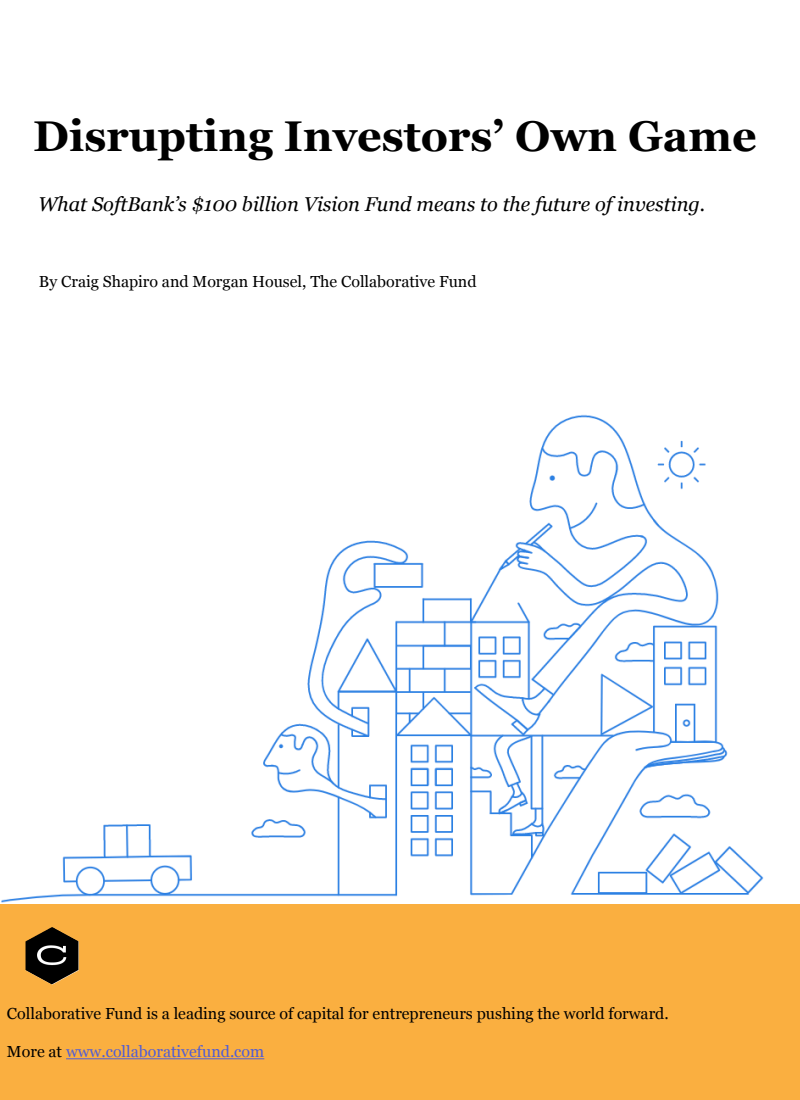
<style>
.page{position:relative;width:800px;height:1100px;background:#fff}
.page>*{position:absolute;margin:0;border:0;box-sizing:border-box;transform-origin:0 0}
.t1{font:700 43px "Georgia";color:#000}
.t2{font:italic 20px "Georgia";color:#000}
.t3{font:16px "Georgia";color:#000}
.t4{font:16px "Georgia";color:#4f5cd6}
.s1{color:#000}
</style>
<div class="page">
<svg style="left:0;top:414px;width:796px;height:491px"></svg>
<div style="left:0;top:905px;width:800px;height:195px;background:#faaf40"></div>
<hr style="left:66px;top:1058px;width:198px;height:1px;background:#4f5cd6">
<img style="left:26px;top:927px;width:53px;height:58px">
<p class="t1" style="left:33px;top:103px;width:725px">Disrupting Investors’ Own Game</p>
<p class="t2" style="left:38px;top:189px;width:669px">What SoftBank’s $100 billion Vision Fund means to the future of investing.</p>
<p class="t3" style="left:39px;top:270px;width:439px">By Craig Shapiro and Morgan Housel, The Collaborative Fund</p>
<p class="t3" style="left:7px;top:1002px;width:663px">Collaborative Fund is a leading source of capital for entrepreneurs pushing the world forward.</p>
<p class="t4" style="left:7px;top:1040px;width:259px"><span class="s1">More at</span> www.collaborativefund.com</p>
</div>
